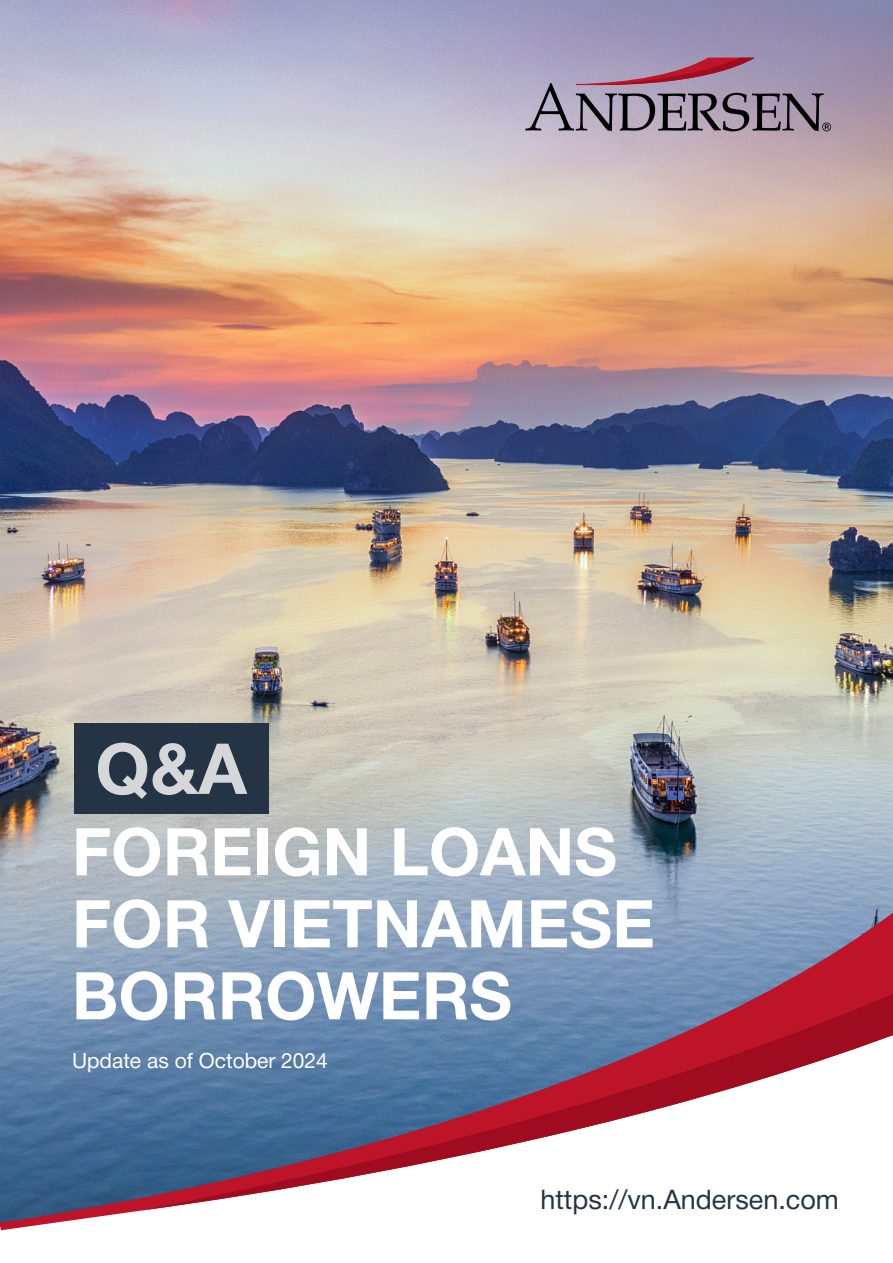
<style>
.page{position:relative;width:893px;height:1263px;background:#fff}
.page>*{position:absolute;margin:0;border:0;box-sizing:border-box;transform-origin:0 0}
.t1{font:700 70.5px "Helvetica Neue";color:#d5d7d8}
.t2{font:700 66px/72px "Helvetica Neue";color:#fff}
.t3{font:27px "Helvetica Neue";color:#243444}
.t4{font:21px "Helvetica Neue";color:#fff}
</style>
<div class="page">
<img style="left:0;top:0;width:893px;height:908px">
<svg style="left:525px;top:58px;width:306px;height:73px;background:#948197"></svg>
<div style="left:74px;top:724px;width:194px;height:90px;background:#243444"></div>
<svg style="left:0;top:908px;width:145px;height:322px;background:#6b84a6"></svg>
<svg style="left:142px;top:908px;width:751px;height:302px"></svg>
<p class="t1" style="left:95px;top:713px;width:153px">Q&amp;A</p>
<p class="t2" style="left:72px;top:817px;width:584px">FOREIGN LOANS<br>FOR VIETNAMESE<br>BORROWERS</p>
<p class="t4" style="left:72px;top:1045px;width:257px">Update as of October 2024</p>
<p class="t3" style="left:540px;top:1180px;width:300px">https://vn.Andersen.com</p>
</div>
